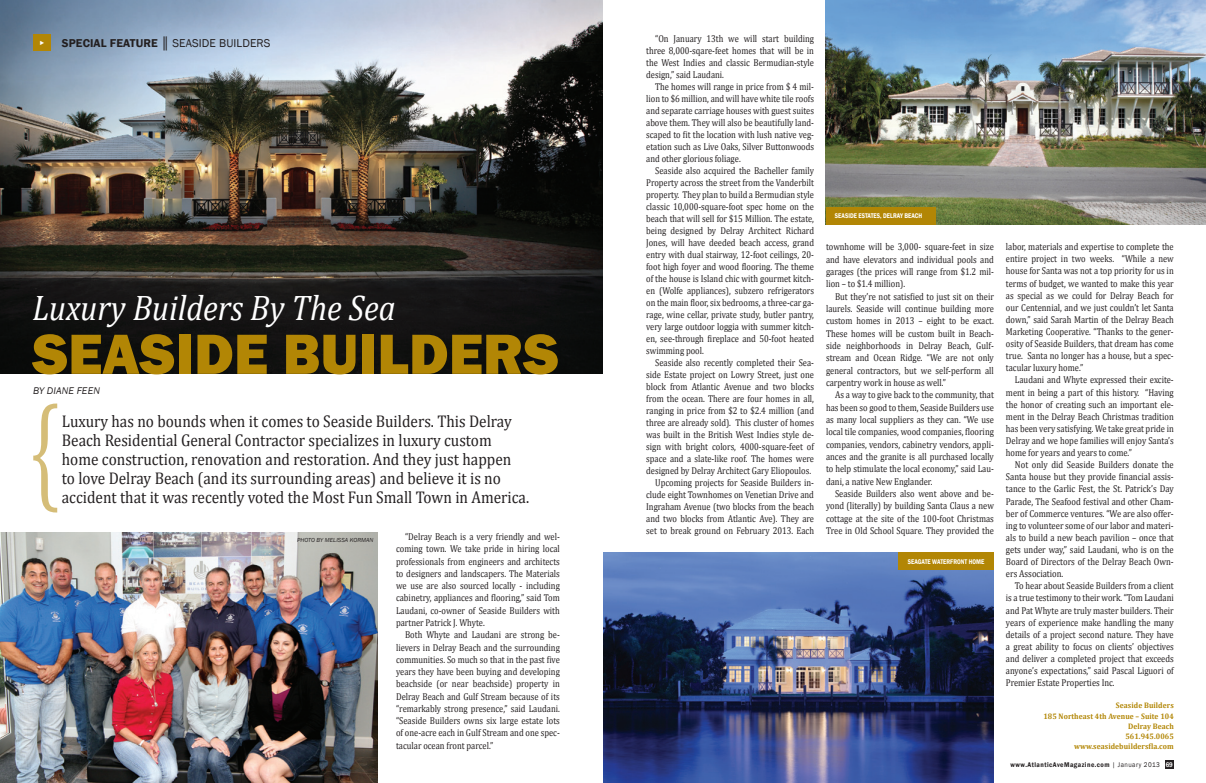
<style>
.page{position:relative;width:1206px;height:783px;background:#fff}
.page>*{position:absolute;margin:0;border:0;box-sizing:border-box;transform-origin:0 0}
.t1{font:119.9px "Cambria";color:#b28605;scale:.63 1}
.t2{font:800 58.7px "Franklin Gothic";color:#b28605}
.t3{font:italic 35.7px "Cambria";color:#fff;scale:.9 1}
.t4{font:17px/19px "Cambria";color:#231f20;scale:.9 1}
.t5{font:11.7px "Franklin Gothic";letter-spacing:.01em;color:#231f20}
.t6{font:10px/12px "Cambria";color:#231f20;text-align:justify;scale:.85 1}
.t7{font:10px/12.1px "Cambria";color:#231f20;text-align:justify;scale:.86 1}
.t8{font:italic 10px "Franklin Gothic";letter-spacing:.01em;color:#231f20}
.t9{font:700 8px/10.1px "Cambria";letter-spacing:.01em;color:#b28605;text-align:right;scale:.93 1}
.t10{font:600 7px "Franklin Gothic";color:#fff;scale:.82 1}
.t11{font:600 7px "Franklin Gothic";letter-spacing:.075em;color:#231f20;scale:.9 1}
.t12{font:600 6.2px "Franklin Gothic";color:#fff;scale:.88 1}
.t13{font:italic 6px "Franklin Gothic";letter-spacing:.01em;color:#231f20}
.s1{font-weight:600}
.s2{font-weight:400}
.s3{color:#fff}
</style>
<div class="page">
<div style="left:1165px;top:760px;width:9px;height:9px;background:#231f20"></div>
<img style="left:0;top:0;width:603px;height:374px">
<div style="left:33px;top:34px;width:18px;height:17px;background:#b28605"></div>
<img style="left:826px;top:0;width:380px;height:224px">
<img style="left:603px;top:553px;width:391px;height:230px">
<img style="left:0;top:532px;width:378px;height:251px">
<div style="left:826px;top:207px;width:109px;height:17px;background:#b28605"></div>
<div style="left:899px;top:553px;width:95px;height:17px;background:#b28605"></div>
<p class="t12" style="left:39px;top:39px;width:8px">►</p>
<p class="t5" style="left:62px;top:36px;width:210px"><span class="s1">SPECIAL FEATURE</span> ║ SEASIDE BUILDERS</p>
<h3 class="t3" style="left:32px;top:287px;width:405px">Luxury Builders By The Sea</h3>
<h2 class="t2" style="left:32px;top:316px;width:528px">SEASIDE BUILDERS</h2>
<p class="t8" style="left:33px;top:384px;width:68px">BY DIANE FEEN</p>
<h1 class="t1" style="left:30px;top:376px;width:48px">{</h1>
<p class="t4" style="left:62px;top:411px;width:521px">Luxury has no bounds when it comes to Seaside Builders. This Delray Beach Residential General Contractor specializes in luxury custom home construction, renovation and restoration. And they just happen<br>to love Delray Beach (and its surrounding areas) and believe it is no accident that it was recently voted the Most Fun Small Town in America.</p>
<p class="t13" style="left:297px;top:536px;width:78px">PHOTO BY MELISSA KORMAN</p>
<p class="t6" style="left:396px;top:530px;width:194px;line-height:12.3px;text-indent:9px">“Delray Beach is a very friendly and wel&shy;coming town. We take pride in hiring local professionals from engineers and architects to designers and landscapers. The Materials we use are also sourced locally - including cabinetry, appliances and flooring,” said Tom Laudani, co-owner of Seaside Builders with partner Patrick J. Whyte.</p>
<p class="t6" style="left:396px;top:629px;width:194px;line-height:12.3px;text-indent:9px">Both Whyte and Laudani are strong be&shy;lievers in Delray Beach and the surrounding communities. So much so that in the past five years they have been buying and developing beachside (or near beachside) property in Delray Beach and Gulf Stream because of its “remarkably strong presence,” said Laudani. “Seaside Builders owns six large estate lots of one-acre each in Gulf Stream and one spec&shy;tacular ocean front parcel.”</p>
<p class="t6" style="left:646px;top:33px;width:199px;text-indent:9px">“On January 13th we will start building three 8,000-sqare-feet homes that will be in the West Indies and classic Bermudian-style design,” said Laudani.</p>
<p class="t6" style="left:646px;top:81px;width:199px;text-indent:9px">The homes will range in price from $ 4 mil&shy;lion to $6 million, and will have white tile roofs and separate carriage houses with guest suites above them. They will also be beautifully land&shy;scaped to fit the location with lush native veg&shy;etation such as Live Oaks, Silver Buttonwoods and other glorious foliage.</p>
<p class="t6" style="left:646px;top:165px;width:199px;text-indent:9px">Seaside also acquired the Bacheller family Property across the street from the Vanderbilt property. They plan to build a Bermudian style classic 10,000-square-foot spec home on the beach that will sell for $15 Million. The estate, being designed by Delray Architect Richard Jones, will have deeded beach access, grand entry with dual stairway, 12-foot ceilings, 20- foot high foyer and wood flooring. The theme of the house is Island chic with gourmet kitch&shy;en (Wolfe appliances), subzero refrigerators on the main floor, six bedrooms, a three-car ga&shy;rage, wine cellar, private study, butler pantry, very large outdoor loggia with summer kitch&shy;en, see-through fireplace and 50-foot heated swimming pool.</p>
<p class="t6" style="left:646px;top:357px;width:199px;text-align:right">Seaside also recently completed their Sea&shy;side Estate project on Lowry Street, just one block from Atlantic Avenue and two blocks from the ocean. There are four homes in all, ranging in price from $2 to $2.4 million (and three are already sold). This cluster of homes was built in the British West Indies style de&shy;sign with bright colors, 4000-square-feet of space and a slate-like roof. The homes were designed by Delray Architect Gary Eliopoulos.<br>Upcoming projects for Seaside Builders in&shy;clude eight Townhomes on Venetian Drive and Ingraham Avenue (two blocks from the beach and two blocks from Atlantic Ave). They are set to break ground on February 2013. Each</p>
<p class="t10" style="left:835px;top:212px;width:108px">SEASIDE ESTATES, DELRAY BEACH</p>
<p class="t6" style="left:826px;top:241px;width:199px;line-height:12.3px">townhome will be 3,000- square-feet in size and have elevators and individual pools and garages (the prices will range from $1.2 mil&shy;lion – to $1.4 million).</p>
<p class="t6" style="left:826px;top:290px;width:199px;line-height:12.3px;text-indent:9px">But they’re not satisfied to just sit on their laurels. Seaside will continue building more custom homes in 2013 – eight to be exact.<br>These homes will be custom built in Beach&shy;side neighborhoods in Delray Beach, Gulf&shy;stream and Ocean Ridge. “We are not only general contractors, but we self-perform all carpentry work in house as well.”</p>
<p class="t6" style="left:826px;top:389px;width:199px;line-height:12.3px;text-indent:9px">As a way to give back to the community, that has been so good to them, Seaside Builders use as many local suppliers as they can. “We use local tile companies, wood companies, flooring companies, vendors, cabinetry vendors, appli&shy;ances and the granite is all purchased locally to help stimulate the local economy,” said Lau&shy;dani, a native New Englander.</p>
<p class="t6" style="left:826px;top:487px;width:199px;line-height:12.3px;text-indent:9px">Seaside Builders also went above and be&shy;yond (literally) by building Santa Claus a new cottage at the site of the 100-foot Christmas Tree in Old School Square. They provided the</p>
<p class="t10" style="left:908px;top:557px;width:95px">SEAGATE WATERFRONT HOME</p>
<p class="t6" style="left:1006px;top:241px;width:199px">labor, materials and expertise to complete the entire project in two weeks. “While a new house for Santa was not a top priority for us in terms of budget, we wanted to make this year as special as we could for Delray Beach for our Centennial, and we just couldn’t let Santa down,” said Sarah Martin of the Delray Beach Marketing Cooperative. “Thanks to the gener&shy;osity of Seaside Builders, that dream has come true. Santa no longer has a house, but a spec&shy;tacular luxury home.”</p>
<p class="t6" style="left:1006px;top:374px;width:199px;text-indent:9px">Laudani and Whyte expressed their excite&shy;ment in being a part of this history. “Having the honor of creating such an important ele&shy;ment in the Delray Beach Christmas tradition has been very satisfying. We take great pride in Delray and we hope families will enjoy Santa’s home for years and years to come.”</p>
<p class="t7" style="left:1006px;top:459px;width:197px;text-indent:9px">Not only did Seaside Builders donate the Santa house but they provide financial assis&shy;tance to the Garlic Fest, the St. Patrick’s Day Parade, The Seafood festival and other Cham&shy;ber of Commerce ventures. “We are also offer&shy;ing to volunteer some of our labor and materi&shy;als to build a new beach pavilion – once that gets under way,” said Laudani, who is on the Board of Directors of the Delray Beach Own&shy;ers Association.</p>
<p class="t6" style="left:1006px;top:580px;width:199px;text-indent:9px">To hear about Seaside Builders from a client is a true testimony to their work. “Tom Laudani and Pat Whyte are truly master builders. Their years of experience make handling the many details of a project second nature. They have a great ability to focus on clients’ objectives and deliver a completed project that exceeds anyone’s expectations,” said Pascal Liguori of Premier Estate Properties Inc.</p>
<p class="t9" style="left:1043px;top:700px;width:142px">Seaside Builders<br>185 Northeast 4th Avenue – Suite 104<br>Delray Beach<br>561.945.0065 www.seasidebuildersfla.com</p>
<p class="t11" style="left:1010px;top:760px;width:182px">WWW.ATLANTICAVEMAGAZINE.COM <span class="s2">| January 2013</span> <span class="s3">69</span></p>
</div>
